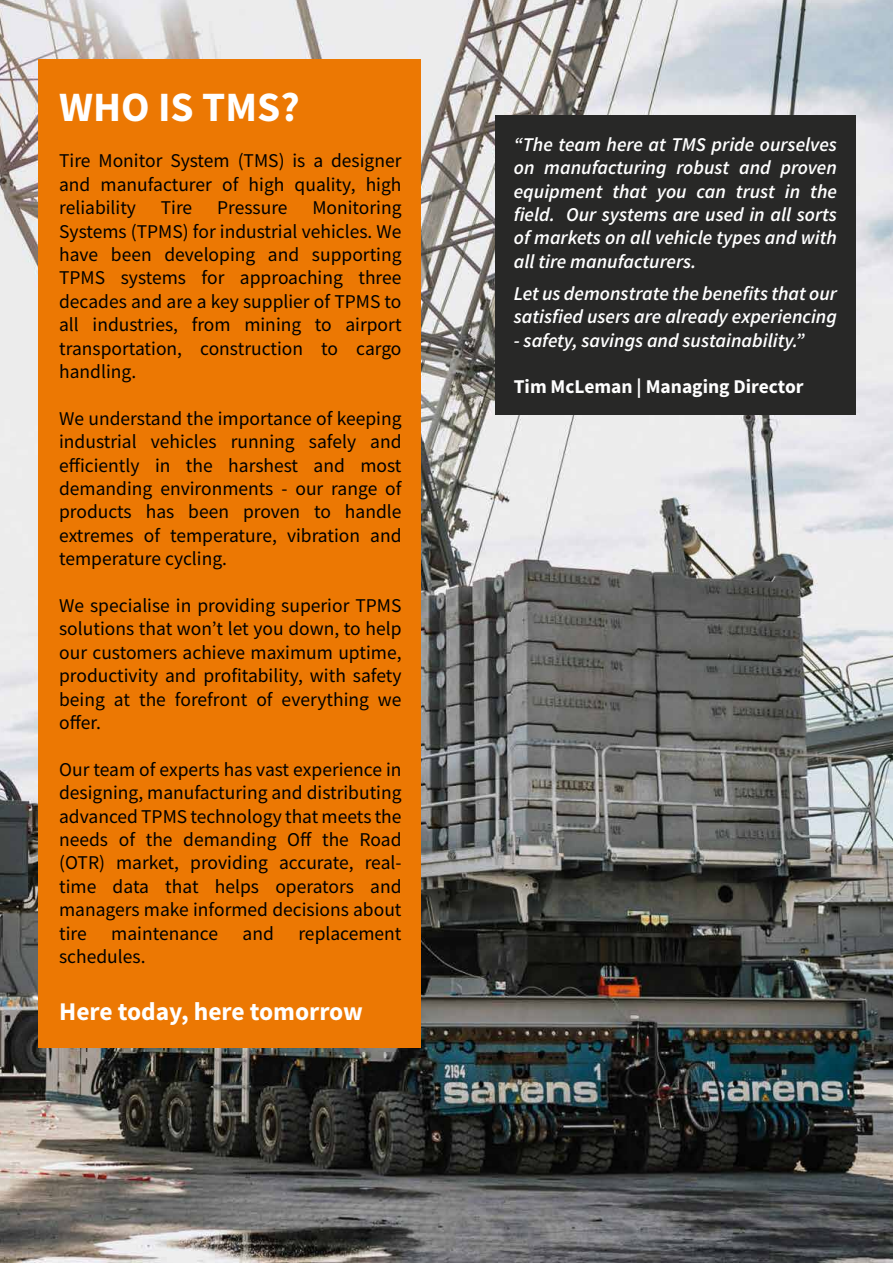
<style>
.page{position:relative;width:893px;height:1263px;background:#fff}
.page>*{position:absolute;margin:0;border:0;box-sizing:border-box;transform-origin:0 0}
.t1{font:700 41.7px "Source Sans Pro";color:#fff}
.t2{font:700 25.5px "Source Sans Pro";color:#fff}
.t3{font:19.5px/23.4px "Source Sans Pro";color:#000;text-align:justify}
.t4{font:italic 600 19.5px/23.4px "Source Sans Pro";color:#fff;text-align:justify}
.t5{font:700 19.5px "Source Sans Pro";color:#fff}
</style>
<div class="page">
<img style="left:0;top:0;width:893px;height:1263px">
<div style="left:38px;top:59px;width:383px;height:989px;background:#ec7803"></div>
<div style="left:495px;top:116px;width:361px;height:299px;background:#282827"></div>
<h1 class="t1" style="left:59px;top:79px;width:242px">WHO IS TMS?</h1>
<p class="t3" style="left:59px;top:149px;width:344px">Tire Monitor System (TMS) is a designer and manufacturer of high quality, high reliability</p>
<p class="t3" style="left:59px;top:196px;width:344px;text-indent:253px">Monitoring Systems (TPMS) for industrial vehicles. We have been developing and supporting TPMS systems for approaching three decades and are a key supplier of TPMS to all industries, from mining to airport transportation, construction to cargo handling.</p>
<p class="t3" style="left:59px;top:406px;width:344px">We understand the importance of keeping industrial vehicles running safely and efficiently in the harshest and most demanding environments - our range of products has been proven to handle extremes of temperature, vibration and temperature cycling.</p>
<p class="t3" style="left:59px;top:594px;width:344px">We specialise in providing superior TPMS solutions that won’t let you down, to help our customers achieve maximum uptime, productivity and profitability, with safety being at the forefront of everything we offer.</p>
<p class="t3" style="left:59px;top:757px;width:344px">Our team of experts has vast experience in designing, manufacturing and distributing advanced TPMS technology that meets the needs of the demanding Off the Road (OTR) market, providing accurate, real&shy;time data that helps operators and managers make informed decisions about tire</p>
<p class="t3" style="left:161px;top:196px;width:33px">Tire</p>
<p class="t3" style="left:217px;top:196px;width:72px">Pressure</p>
<p class="t3" style="left:111px;top:921px;width:108px">maintenance</p>
<p class="t3" style="left:243px;top:921px;width:33px">and</p>
<p class="t3" style="left:298px;top:921px;width:105px">replacement</p>
<p class="t3" style="left:59px;top:945px;width:88px">schedules.</p>
<h2 class="t2" style="left:59px;top:994px;width:305px">Here today, here tomorrow</h2>
<p class="t4" style="left:514px;top:132px;width:325px">“The team here at TMS pride ourselves on manufacturing robust and proven equipment that you can trust in the field. Our systems are used in all sorts of markets on all vehicle types and with all tire manufacturers.</p>
<p class="t4" style="left:514px;top:281px;width:325px">Let us demonstrate the benefits that our satisfied users are already experiencing</p>
<p class="t4" style="left:514px;top:328px;width:292px">- safety, savings and sustainability.”</p>
<p class="t5" style="left:514px;top:374px;width:291px">Tim McLeman | Managing Director</p>
</div>
